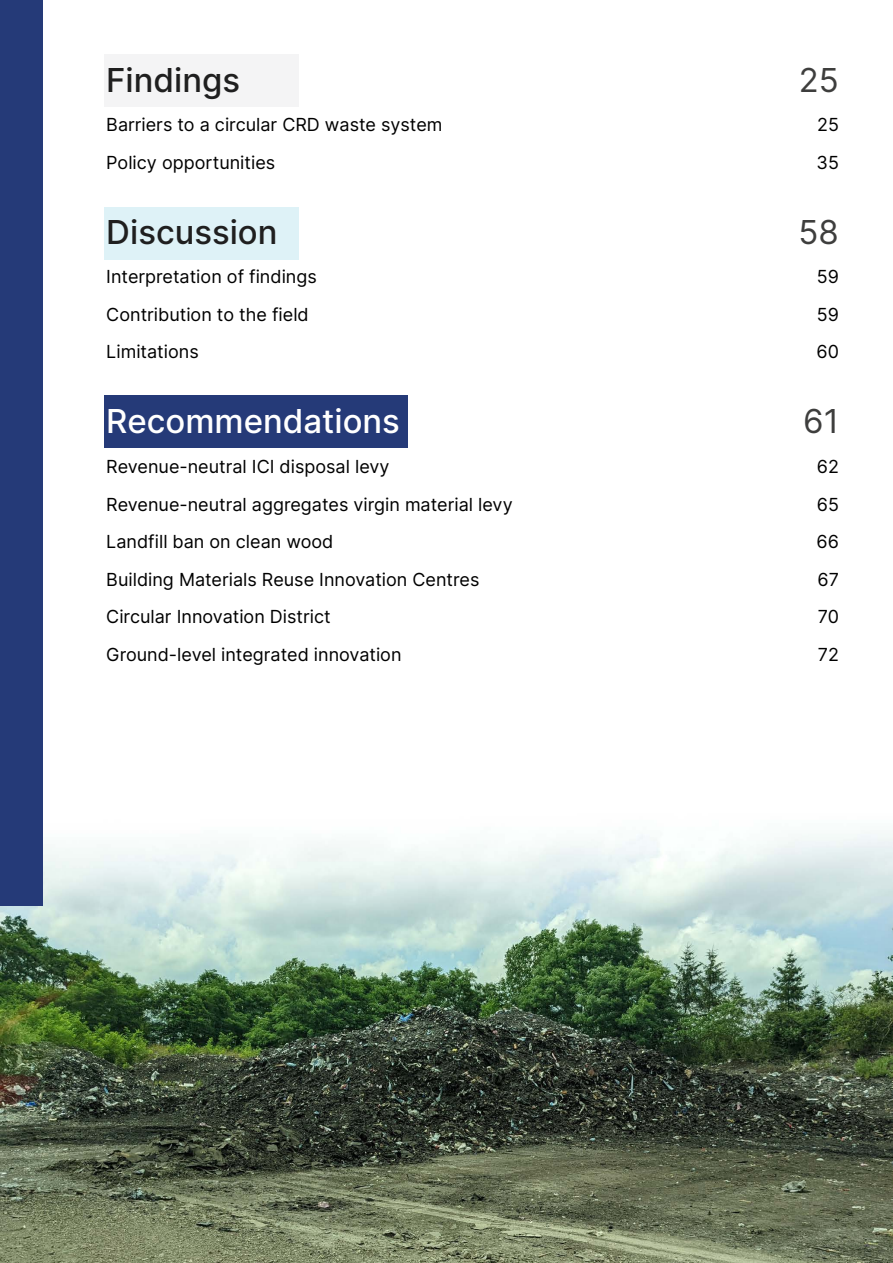
<style>
.page{position:relative;width:893px;height:1263px;background:#fff}
.page>*{position:absolute;margin:0;border:0;box-sizing:border-box;transform-origin:0 0}
.t1{font:500 33px "Inter";color:#1f1f1f}
.t2{font:500 33px "Inter";color:#fff}
.t3{font:33px "Inter";color:#3e3e3d}
.t4{font:18px "Inter";color:#000}
</style>
<div class="page">
<div style="left:105px;top:54px;width:194px;height:52px;background:#f4f4f5"></div>
<div style="left:105px;top:208px;width:194px;height:52px;background:#def2f7"></div>
<div style="left:105px;top:396px;width:303px;height:52px;background:#253a78"></div>
<img style="left:0;top:832px;width:893px;height:431px">
<div style="left:0;top:0;width:43px;height:906px;background:#253a78"></div>
<p class="t1" style="left:106px;top:56px;width:135px">Findings</p>
<p class="t3" style="left:799px;top:56px;width:42px">25</p>
<p class="t4" style="left:106px;top:112px;width:338px">Barriers to a circular CRD waste system</p>
<p class="t4" style="left:817px;top:112px;width:23px">25</p>
<p class="t4" style="left:106px;top:149px;width:170px">Policy opportunities</p>
<p class="t4" style="left:817px;top:149px;width:24px">35</p>
<p class="t1" style="left:106px;top:208px;width:173px">Discussion</p>
<p class="t3" style="left:799px;top:208px;width:42px">58</p>
<p class="t4" style="left:106px;top:264px;width:212px">Interpretation of findings</p>
<p class="t4" style="left:817px;top:264px;width:24px">59</p>
<p class="t4" style="left:106px;top:301px;width:204px">Contribution to the field</p>
<p class="t4" style="left:817px;top:301px;width:24px">59</p>
<p class="t4" style="left:106px;top:339px;width:94px">Limitations</p>
<p class="t4" style="left:816px;top:339px;width:24px">60</p>
<p class="t2" style="left:106px;top:397px;width:295px">Recommendations</p>
<p class="t3" style="left:803px;top:397px;width:37px">61</p>
<p class="t4" style="left:106px;top:453px;width:285px">Revenue-neutral ICI disposal levy</p>
<p class="t4" style="left:817px;top:453px;width:24px">62</p>
<p class="t4" style="left:106px;top:491px;width:408px">Revenue-neutral aggregates virgin material levy</p>
<p class="t4" style="left:817px;top:491px;width:24px">65</p>
<p class="t4" style="left:106px;top:528px;width:229px">Landfill ban on clean wood</p>
<p class="t4" style="left:816px;top:528px;width:24px">66</p>
<p class="t4" style="left:106px;top:566px;width:375px">Building Materials Reuse Innovation Centres</p>
<p class="t4" style="left:817px;top:566px;width:23px">67</p>
<p class="t4" style="left:106px;top:603px;width:226px">Circular Innovation District</p>
<p class="t4" style="left:818px;top:603px;width:23px">70</p>
<p class="t4" style="left:106px;top:641px;width:297px">Ground-level integrated innovation</p>
<p class="t4" style="left:818px;top:641px;width:23px">72</p>
</div>
